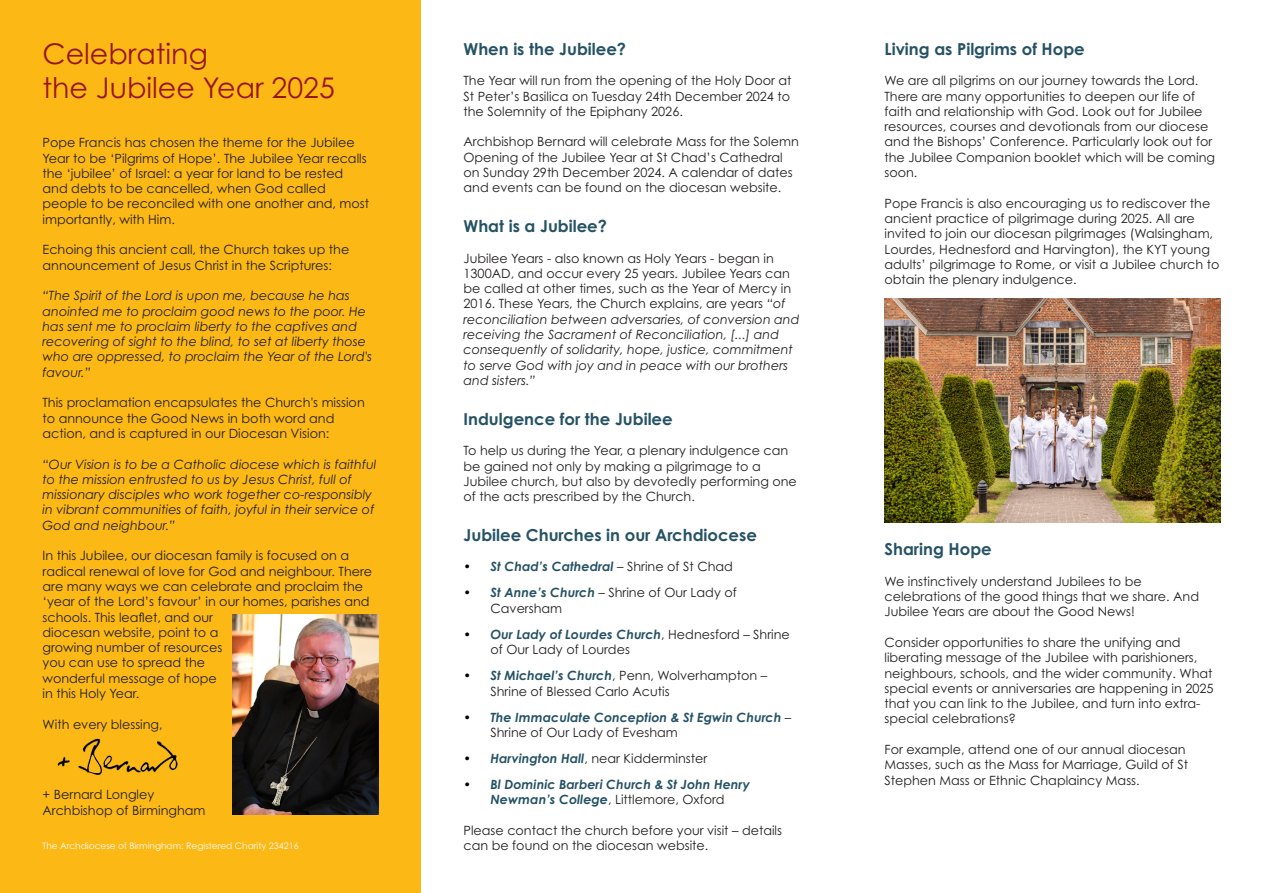
<style>
.page{position:relative;width:1263px;height:893px;background:#fff}
.page>*{position:absolute;margin:0;border:0;box-sizing:border-box;transform-origin:0 0}
.t1{font:28.5px "Century Gothic Pro";color:#961619}
.t2{font:700 16.5px "Century Gothic Pro";color:#255265}
.t3{font:12.75px/15.3px "Century Gothic Pro";color:#231f20}
.t4{font:italic 12.75px/15.3px "Century Gothic Pro";color:#231f20}
.t5{font:italic 700 12.75px/15.3px "Century Gothic Pro";color:#255265}
.t6{font:9px "Century Gothic Pro";color:#fff}
.s1{font-style:normal}
.s2{color:#000}
.s3{font-weight:400;font-style:normal;color:#231f20}
.s4{font-weight:700;font-style:italic;color:#000}
.s5{font-weight:700;font-style:italic;color:#255265}
</style>
<div class="page">
<div style="left:0;top:0;width:421px;height:893px;background:#fcb814"></div>
<img style="left:57px;top:738px;width:121px;height:38px">
<img style="left:232px;top:614px;width:146px;height:200px">
<img style="left:884px;top:298px;width:336px;height:224px">
<p class="t1" style="left:43px;top:36px;width:167px">Celebrating</p>
<p class="t1" style="left:43px;top:70px;width:294px">the Jubilee Year 2025</p>
<p class="t3" style="left:43px;top:135px;width:328px">Pope Francis has chosen the theme for the Jubilee Year to be ‘Pilgrims of Hope’. The Jubilee Year recalls the ‘jubilee’ of Israel: a year for land to be rested and debts to be cancelled, when God called people to be reconciled with one another and, most importantly, with Him.</p>
<p class="t3" style="left:43px;top:242px;width:308px">Echoing this ancient call, the Church takes up the announcement of Jesus Christ in the Scriptures:</p>
<p class="t4" style="left:43px;top:288px;width:331px">“The Spirit of the Lord is upon me, because he has anointed me to proclaim good news to the poor. He has sent me to proclaim liberty to the captives and recovering of sight to the blind, to set at liberty those who are oppressed, to proclaim the Year of the Lord's favour.”</p>
<p class="t3" style="left:43px;top:395px;width:324px">This proclamation encapsulates the Church's mission to announce the Good News in both word and action, and is captured in our Diocesan Vision:</p>
<p class="t4" style="left:43px;top:456px;width:335px">“Our Vision is to be a Catholic diocese which is faithful to the mission entrusted to us by Jesus Christ, full of missionary disciples who work together co-responsibly in vibrant communities of faith, joyful in their service of God and neighbour.”</p>
<p class="t3" style="left:43px;top:548px;width:331px">In this Jubilee, our diocesan family is focused on a radical renewal of love for God and neighbour. There are many ways we can celebrate and proclaim the ‘year of the Lord’s favour’ in our homes, parishes and</p>
<p class="t3" style="left:43px;top:609px;width:181px">schools. This leaflet, and our diocesan website, point to a growing number of resources you can use to spread the wonderful message of hope</p>
<p class="t3" style="left:43px;top:686px;width:98px">in this Holy Year.</p>
<p class="t3" style="left:43px;top:716px;width:122px">With every blessing,</p>
<p class="t3" style="left:43px;top:787px;width:113px">+ Bernard Longley</p>
<p class="t3" style="left:43px;top:802px;width:165px">Archbishop of Birmingham</p>
<p class="t6" style="left:43px;top:840px;width:258px">The Archdiocese of Birmingham: Registered Charity 234216</p>
<p class="t2" style="left:463px;top:38px;width:164px">When is the Jubilee?</p>
<p class="t3" style="left:463px;top:73px;width:329px;text-align:justify">The Year will run from the opening of the Holy Door at St Peter’s Basilica on Tuesday 24th December 2024 to the Solemnity of the Epiphany 2026.</p>
<p class="t3" style="left:463px;top:134px;width:337px">Archbishop Bernard will celebrate Mass for the Solemn Opening of the Jubilee Year at St Chad’s Cathedral on Sunday 29th December 2024. A calendar of dates and events can be found on the diocesan website.</p>
<p class="t2" style="left:463px;top:216px;width:145px">What is a Jubilee?</p>
<p class="t4" style="left:463px;top:250px;width:337px"><span class="s1">Jubilee Years - also known as Holy Years - began in 1300AD, and occur every 25 years. Jubilee Years can be called at other times, such as the Year of Mercy in 2016. These Years, the Church explains, are years</span> “of reconciliation between adversaries, of conversion and receiving the Sacrament of Reconciliation, [...] and consequently of solidarity, hope, justice, commitment to serve God with joy and in peace with our brothers and sisters.”</p>
<p class="t2" style="left:463px;top:408px;width:211px">Indulgence for the Jubilee</p>
<p class="t3" style="left:463px;top:443px;width:335px">To help us during the Year, a plenary indulgence can be gained not only by making a pilgrimage to a Jubilee church, but also by devotedly performing one of the acts prescribed by the Church.</p>
<p class="t2" style="left:463px;top:524px;width:295px">Jubilee Churches in our Archdiocese</p>
<p class="t5" style="left:463px;top:559px;width:271px"><span class="s2">•</span> St Chad’s Cathedral <span class="s3">– Shrine of St Chad</span></p>
<p class="t3" style="left:490px;top:585px;width:248px;text-indent:-27px"><span class="s4">•</span> <span class="s5">St Anne’s Church</span> – Shrine of Our Lady of<br>Caversham</p>
<p class="t3" style="left:490px;top:626px;width:301px;text-indent:-27px"><span class="s4">•</span> <span class="s5">Our Lady of Lourdes Church</span>, Hednesford – Shrine of Our Lady of Lourdes</p>
<p class="t3" style="left:490px;top:668px;width:278px;text-indent:-27px"><span class="s4">•</span> <span class="s5">St Michael’s Church</span>, Penn, Wolverhampton –<br>Shrine of Blessed Carlo Acutis</p>
<p class="t5" style="left:490px;top:709px;width:302px;text-indent:-27px"><span class="s2">•</span> The Immaculate Conception &amp; St Egwin Church <span class="s3">–<br>Shrine of Our Lady of Evesham</span></p>
<p class="t3" style="left:463px;top:751px;width:245px"><span class="s4">•</span> <span class="s5">Harvington Hall</span>, near Kidderminster</p>
<p class="t5" style="left:463px;top:777px;width:288px;text-align:center"><span class="s2">•</span> Bl Dominic Barberi Church &amp; St John Henry<br>Newman’s College<span class="s3">, Littlemore, Oxford</span></p>
<p class="t3" style="left:463px;top:823px;width:320px">Please contact the church before your visit – details can be found on the diocesan website.</p>
<p class="t2" style="left:884px;top:38px;width:202px">Living as Pilgrims of Hope</p>
<p class="t3" style="left:884px;top:73px;width:332px">We are all pilgrims on our journey towards the Lord.<br>There are many opportunities to deepen our life of faith and relationship with God. Look out for Jubilee resources, courses and devotionals from our diocese and the Bishops’ Conference. Particularly look out for the Jubilee Companion booklet which will be coming soon.</p>
<p class="t3" style="left:884px;top:195px;width:336px">Pope Francis is also encouraging us to rediscover the ancient practice of pilgrimage during 2025. All are invited to join our diocesan pilgrimages (Walsingham, Lourdes, Hednesford and Harvington), the KYT young adults’ pilgrimage to Rome, or visit a Jubilee church to obtain the plenary indulgence.</p>
<p class="t2" style="left:884px;top:539px;width:109px">Sharing Hope</p>
<p class="t3" style="left:884px;top:573px;width:316px">We instinctively understand Jubilees to be celebrations of the good things that we share. And<br>Jubilee Years are about the Good News!</p>
<p class="t3" style="left:884px;top:634px;width:331px">Consider opportunities to share the unifying and liberating message of the Jubilee with parishioners, neighbours, schools, and the wider community. What special events or anniversaries are happening in 2025 that you can link to the Jubilee, and turn into extra&shy;special celebrations?</p>
<p class="t3" style="left:884px;top:742px;width:305px">For example, attend one of our annual diocesan<br>Masses, such as the Mass for Marriage, Guild of St<br>Stephen Mass or Ethnic Chaplaincy Mass.</p>
</div>
